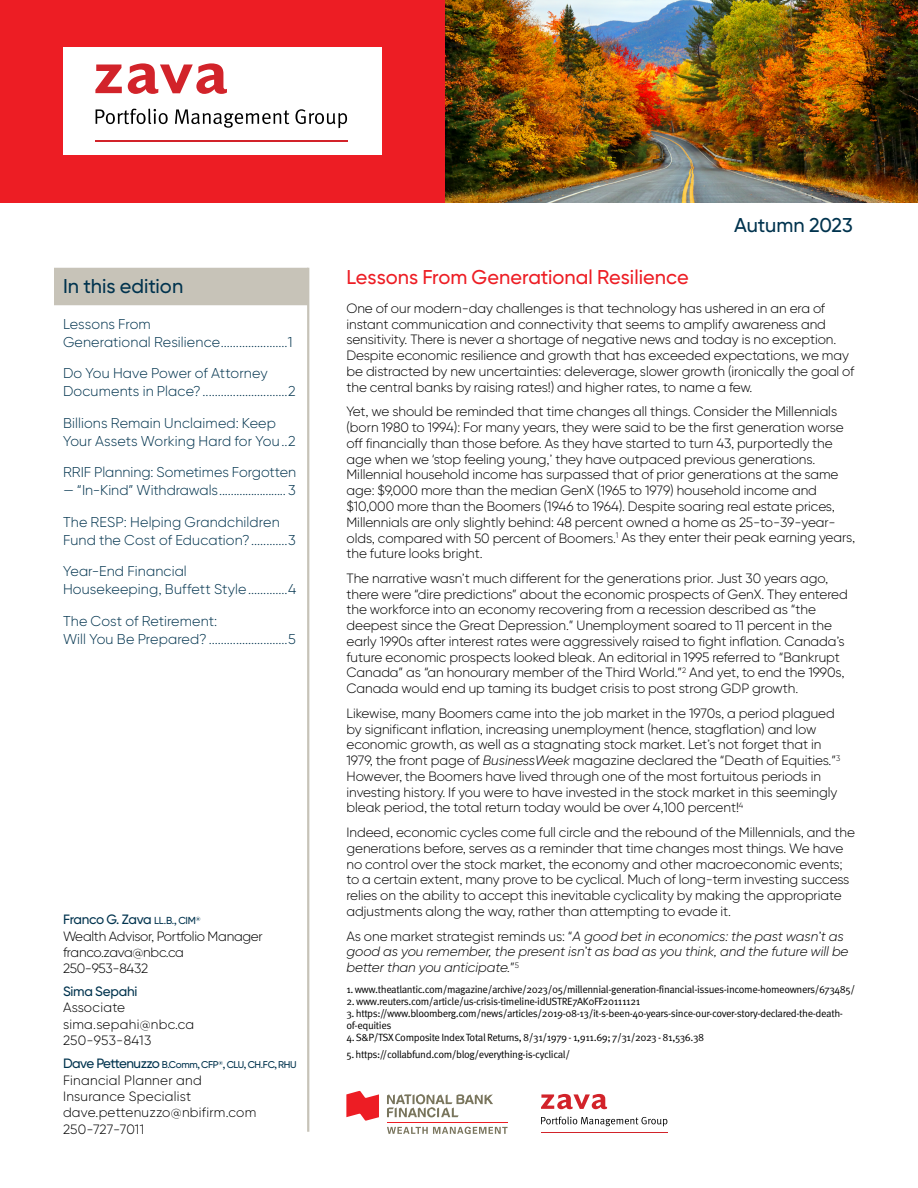
<style>
.page{position:relative;width:918px;height:1188px;background:#fff}
.page>*{position:absolute;margin:0;border:0;box-sizing:border-box;transform-origin:0 0}
.t1{font:500 19.95px "Gilroy BN";color:#ed1d24}
.t2{font:500 19.95px "Gilroy BN";letter-spacing:-.005em;color:#00334e}
.t3{font:300 14.25px/18px "Gilroy BN";letter-spacing:.005em;color:#00334e}
.t4{font:300 13.5px/15.8px "Gilroy BN";letter-spacing:-.005em;color:#000}
.t5{font:italic 300 13.5px/15.8px "Gilroy BN";letter-spacing:-.005em;color:#000}
.t6{font:300 13.5px/16.5px "Gilroy BN";letter-spacing:.02em;color:#000}
.t7{font:500 13.5px "Gilroy BN";letter-spacing:-.02em;color:#00334e}
.t8{font:10.5px/12px "Meta OT Norm";letter-spacing:-.035em;color:#000}
.t9{font:500 9.9px "Gilroy BN";letter-spacing:-.035em;color:#00334e}
.s1{font-weight:500;color:#00334e}
.s2{font-weight:500;font-size:10.2px;color:#00334e}
.s3{font-size:13.5px}
.s4{font-style:italic}
.s5{font-style:normal}
</style>
<div class="page">
<hr style="left:307px;top:268px;width:2px;height:864px;background:#c7c3b8">
<div style="left:54px;top:268px;width:254px;height:37px;background:#c7c3b8"></div>
<img style="left:444px;top:0;width:474px;height:203px">
<div style="left:0;top:0;width:444px;height:203px;background:#ed1d24"></div>
<div style="left:63px;top:48px;width:318px;height:107px;background:#fff"></div>
<svg style="left:95px;top:63px;width:132px;height:31px"></svg>
<hr style="left:95px;top:140px;width:252px;height:1px;background:#d2232a">
<svg style="left:96px;top:109px;width:72px;height:15px"></svg>
<svg style="left:175px;top:109px;width:114px;height:19px"></svg>
<svg style="left:295px;top:109px;width:52px;height:19px"></svg>
<svg style="left:541px;top:1094px;width:66px;height:15px"></svg>
<hr style="left:541px;top:1132px;width:126px;height:1px;background:#d2232a">
<svg style="left:541px;top:1117px;width:126px;height:9px"></svg>
<svg style="left:346px;top:1091px;width:33px;height:30px"></svg>
<svg style="left:387px;top:1127px;width:121px;height:7px"></svg>
<hr style="left:387px;top:1122px;width:121px;height:1px;background:#ed1d24">
<svg style="left:387px;top:1094px;width:106px;height:23px"></svg>
<h1 class="t2" style="left:63px;top:273px;width:122px">In this edition</h1>
<p class="t3" style="left:63px;top:315px;width:231px">Lessons From<br>Generational Resilience......................1</p>
<p class="t3" style="left:63px;top:364px;width:234px">Do You Have Power of Attorney<br>Documents in Place?............................2</p>
<p class="t3" style="left:63px;top:414px;width:234px">Billions Remain Unclaimed: Keep<br>Your Assets Working Hard for You..2</p>
<p class="t3" style="left:63px;top:463px;width:235px">RRIF Planning: Sometimes Forgotten</p>
<p class="t3" style="left:63px;top:481px;width:234px">— “In-Kind” Withdrawals....................... 3</p>
<p class="t3" style="left:63px;top:513px;width:234px">The RESP: Helping Grandchildren<br>Fund the Cost of Education?............3</p>
<p class="t3" style="left:63px;top:562px;width:235px">Year-End Financial<br>Housekeeping, Buffett Style.............4</p>
<p class="t3" style="left:63px;top:612px;width:234px">The Cost of Retirement:<br>Will You Be Prepared?..........................5</p>
<p class="t4" style="left:63px;top:911px;width:201px;line-height:16.5px"><span class="s1">Franco G. Zava</span> <span class="s2">LL.B., CIM</span><sup>®<br></sup>Wealth Advisor, Portfolio Manager franco.zava@nbc.ca<br>250-953-8432</p>
<p class="t7" style="left:63px;top:983px;width:76px">Sima Sepahi</p>
<p class="t6" style="left:63px;top:999px;width:133px">Associate sima.sepahi@nbc.ca<br>250-953-8413</p>
<p class="t9" style="left:63px;top:1058px;width:235px"><span class="s3">Dave Pettenuzzo</span> B.Comm, CFP<sup>®</sup>, CLU, CH.FC, RHU</p>
<p class="t6" style="left:63px;top:1071px;width:195px">Financial Planner and<br>Insurance Specialist dave.pettenuzzo@nbifirm.com<br>250-727-7011</p>
<h1 class="t2" style="left:734px;top:213px;width:120px">Autumn 2023</h1>
<h1 class="t1" style="left:346px;top:264px;width:344px">Lessons From Generational Resilience</h1>
<p class="t4" style="left:346px;top:300px;width:509px">One of our modern-day challenges is that technology has ushered in an era of instant communication and connectivity that seems to amplify awareness and sensitivity. There is never a shortage of negative news and today is no exception.<br>Despite economic resilience and growth that has exceeded expectations, we may be distracted by new uncertainties: deleverage, slower growth (ironically the goal of the central banks by raising rates!) and higher rates, to name a few.</p>
<p class="t4" style="left:346px;top:404px;width:510px">Yet, we should be reminded that time changes all things. Consider the Millennials (born 1980 to 1994): For many years, they were said to be the first generation worse off financially than those before. As they have started to turn 43, purportedly the age when we ‘stop feeling young,’ they have outpaced previous generations.<br>Millennial household income has surpassed that of prior generations at the same age: $9,000 more than the median GenX (1965 to 1979) household income and $10,000 more than the Boomers (1946 to 1964). Despite soaring real estate prices, Millennials are only slightly behind: 48 percent owned a home as 25-to-39-year&shy;olds, compared with 50 percent of Boomers.<sup>1</sup> As they enter their peak earning years, the future looks bright.</p>
<p class="t4" style="left:346px;top:570px;width:503px">The narrative wasn’t much different for the generations prior. Just 30 years ago, there were “dire predictions” about the economic prospects of GenX. They entered the workforce into an economy recovering from a recession described as “the deepest since the Great Depression.” Unemployment soared to 11 percent in the early 1990s after interest rates were aggressively raised to fight inflation. Canada’s future economic prospects looked bleak. An editorial in 1995 referred to “Bankrupt Canada” as “an honourary member of the Third World.”<sup>2</sup> And yet, to end the 1990s, Canada would end up taming its budget crisis to post strong GDP growth.</p>
<p class="t4" style="left:346px;top:705px;width:495px">Likewise, many Boomers came into the job market in the 1970s, a period plagued by significant inflation, increasing unemployment (hence, stagflation) and low economic growth, as well as a stagnating stock market. Let’s not forget that in 1979, the front page of <span class="s4">BusinessWeek</span> magazine declared the “Death of Equities.”<sup>3<br></sup>However, the Boomers have lived through one of the most fortuitous periods in investing history. If you were to have invested in the stock market in this seemingly bleak period, the total return today would be over 4,100 percent!<sup>4</sup></p>
<p class="t4" style="left:346px;top:824px;width:510px">Indeed, economic cycles come full circle and the rebound of the Millennials, and the generations before, serves as a reminder that time changes most things. We have no control over the stock market, the economy and other macroeconomic events; to a certain extent, many prove to be cyclical. Much of long-term investing success relies on the ability to accept this inevitable cyclicality by making the appropriate adjustments along the way, rather than attempting to evade it.</p>
<p class="t5" style="left:346px;top:928px;width:504px"><span class="s5">As one market strategist reminds us: “</span>A good bet in economics: the past wasn’t as good as you remember, the present isn’t as bad as you think, and the future will be better than you anticipate.<span class="s5">”</span><sup>5</sup></p>
<p class="t8" style="left:346px;top:984px;width:510px">1. www.theatlantic.com/magazine/archive/2023/05/millennial-generation-financial-issues-income-homeowners/673485/</p>
<p class="t8" style="left:346px;top:996px;width:295px">2. www.reuters.com/article/us-crisis-timeline-idUSTRE7AK0FF20111121</p>
<p class="t8" style="left:346px;top:1008px;width:498px">3. https://www.bloomberg.com/news/articles/2019-08-13/it-s-been-40-years-since-our-cover-story-declared-the-death&shy;of-equities</p>
<p class="t8" style="left:346px;top:1032px;width:359px">4. S&amp;P/TSX Composite Index Total Returns, 8/31/1979 - 1,911.69; 7/31/2023 - 81,536.38</p>
<p class="t8" style="left:346px;top:1048px;width:225px">5. https://collabfund.com/blog/everything-is-cyclical/</p>
</div>
